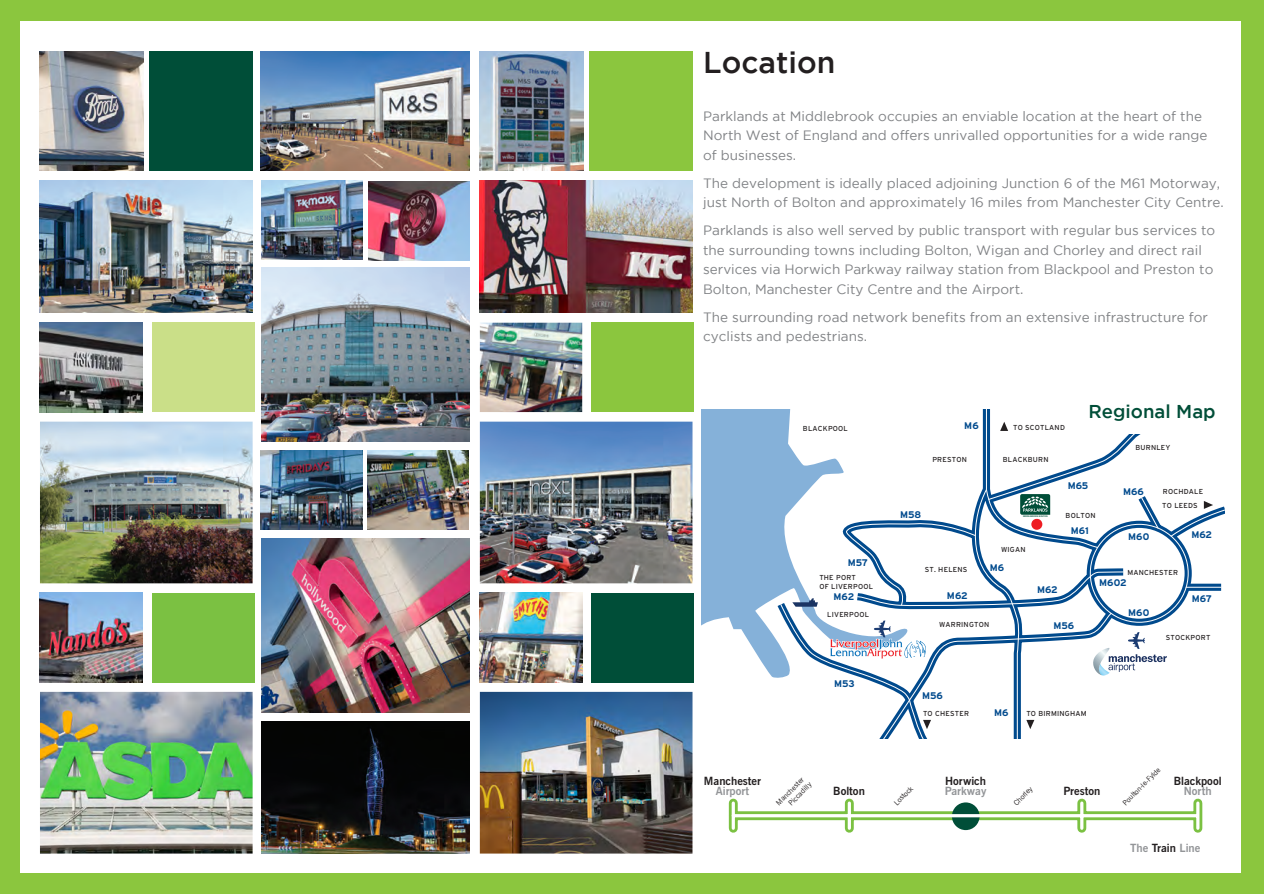
<style>
.page{position:relative;width:1264px;height:894px;background:#fff}
.page>*{position:absolute;margin:0;border:0;box-sizing:border-box;transform-origin:0 0}
.t1{font:500 30px "Gotham";color:#231f20}
.t2{font:500 18.6px "Gotham";color:#004e38}
.t3{font:13.5px/19.5px "Gotham";color:#808285}
.t4{font:700 11.25px/10.5px "News Gothic BT";color:#231f20;text-align:center}
.t5{font:700 11.25px "News Gothic BT";color:#939598}
.t6{font:700 9.6px "Interstate";color:#004a8d}
.t7{font:7.35px "News Gothic BT";color:#231f20}
.t8{font:7.2px/8.7px "Interstate";letter-spacing:.03em;color:#231f20}
.t9{font:700 2.25px "News Gothic BT";color:#004e38}
.s1{color:#939598}
.s2{color:#231f20}
</style>
<div class="page">
<div style="left:0;top:0;width:1264px;height:893px;background:#8bc63e"></div>
<div style="left:20px;top:22px;width:1221px;height:850px;background:#fff"></div>
<svg style="left:701px;top:409px;width:79px;height:268px;fill:#85b1d9"></svg>
<svg style="left:773px;top:416px;width:451px;height:322px"></svg>
<div style="left:845px;top:802px;width:8px;height:26px;background:#7bc142"></div>
<svg style="left:1077px;top:802px;width:9px;height:26px"></svg>
<svg style="left:1193px;top:802px;width:9px;height:26px"></svg>
<div style="left:729px;top:802px;width:8px;height:26px;background:#7bc142"></div>
<svg style="left:735px;top:811px;width:461px;height:8px;background:#8eca5e"></svg>
<div style="left:952px;top:802px;width:27px;height:27px;background:#004e38;border-radius:50%"></div>
<svg style="left:735px;top:813px;width:461px;height:4px"></svg>
<svg style="left:731px;top:802px;width:4px;height:26px"></svg>
<svg style="left:847px;top:802px;width:4px;height:26px"></svg>
<hr style="left:1080px;top:802px;width:3px;height:26px;background:#fff">
<hr style="left:1196px;top:802px;width:3px;height:26px;background:#fff">
<img style="left:40px;top:181px;width:213px;height:131px">
<img style="left:480px;top:181px;width:212px;height:131px">
<img style="left:261px;top:721px;width:208px;height:132px">
<img style="left:261px;top:51px;width:209px;height:119px">
<img style="left:261px;top:268px;width:208px;height:174px">
<img style="left:261px;top:538px;width:208px;height:174px">
<img style="left:40px;top:322px;width:102px;height:90px">
<img style="left:40px;top:592px;width:102px;height:90px">
<img style="left:480px;top:592px;width:102px;height:90px">
<div style="left:152px;top:322px;width:102px;height:90px;background:#cadf88"></div>
<div style="left:592px;top:322px;width:102px;height:90px;background:#8bc63e"></div>
<div style="left:152px;top:592px;width:102px;height:90px;background:#7bc142"></div>
<div style="left:592px;top:592px;width:102px;height:90px;background:#004e38"></div>
<img style="left:40px;top:51px;width:104px;height:119px">
<div style="left:149px;top:51px;width:104px;height:119px;background:#004e38"></div>
<div style="left:589px;top:51px;width:104px;height:119px;background:#8bc63e"></div>
<img style="left:480px;top:51px;width:103px;height:119px">
<img style="left:260px;top:450px;width:102px;height:79px">
<img style="left:367px;top:450px;width:102px;height:79px">
<img style="left:261px;top:181px;width:101px;height:78px">
<img style="left:368px;top:181px;width:101px;height:79px">
<img style="left:40px;top:691px;width:213px;height:162px">
<img style="left:480px;top:691px;width:212px;height:162px">
<img style="left:40px;top:421px;width:213px;height:162px">
<img style="left:480px;top:421px;width:212px;height:162px">
<img style="left:480px;top:322px;width:102px;height:90px">
<p class="t1" style="left:703px;top:46px;width:134px">Location</p>
<p class="t3" style="left:703px;top:106px;width:506px">Parklands at Middlebrook occupies an enviable location at the heart of the<br>North West of England and offers unrivalled opportunities for a wide range of businesses.</p>
<p class="t3" style="left:703px;top:173px;width:522px">The development is ideally placed adjoining Junction 6 of the M61 Motorway, just North of Bolton and approximately 16 miles from Manchester City Centre.</p>
<p class="t3" style="left:703px;top:221px;width:513px">Parklands is also well served by public transport with regular bus services to the surrounding towns including Bolton, Wigan and Chorley and direct rail services via Horwich Parkway railway station from Blackpool and Preston to Bolton, Manchester City Centre and the Airport.</p>
<p class="t3" style="left:703px;top:307px;width:506px">The surrounding road network benefits from an extensive infrastructure for cyclists and pedestrians.</p>
<p class="t8" style="left:803px;top:424px;width:46px">BLACKPOOL</p>
<p class="t6" style="left:964px;top:420px;width:16px">M6</p>
<p class="t8" style="left:932px;top:455px;width:36px">PRESTON</p>
<p class="t6" style="left:900px;top:509px;width:23px">M58</p>
<p class="t8" style="left:1013px;top:423px;width:53px">TO SCOTLAND</p>
<p class="t2" style="left:1088px;top:401px;width:129px">Regional Map</p>
<p class="t8" style="left:1003px;top:455px;width:47px">BLACKBURN</p>
<p class="t9" style="left:1023px;top:515px;width:26px">MIDDLEBROOK BOLTON</p>
<p class="t8" style="left:1001px;top:545px;width:26px">WIGAN</p>
<p class="t6" style="left:1067px;top:480px;width:22px">M65</p>
<p class="t8" style="left:1065px;top:511px;width:32px">BOLTON</p>
<p class="t6" style="left:1070px;top:525px;width:19px">M61</p>
<p class="t8" style="left:1135px;top:442px;width:37px">BURNLEY</p>
<p class="t8" style="left:1162px;top:487px;width:42px">ROCHDALE</p>
<p class="t6" style="left:1123px;top:486px;width:22px">M66</p>
<p class="t6" style="left:1128px;top:531px;width:23px">M60</p>
<p class="t8" style="left:1162px;top:501px;width:37px">TO LEEDS</p>
<p class="t6" style="left:1191px;top:528px;width:22px">M62</p>
<p class="t6" style="left:847px;top:557px;width:22px">M57</p>
<p class="t8" style="left:819px;top:572px;width:55px">THE PORT<br>OF LIVERPOOL</p>
<p class="t8" style="left:924px;top:564px;width:44px">ST. HELENS</p>
<p class="t6" style="left:833px;top:591px;width:22px">M62</p>
<p class="t6" style="left:947px;top:589px;width:22px">M62</p>
<p class="t8" style="left:827px;top:610px;width:43px">LIVERPOOL</p>
<p class="t6" style="left:989px;top:561px;width:16px">M6</p>
<p class="t6" style="left:834px;top:677px;width:22px">M53</p>
<p class="t8" style="left:939px;top:619px;width:52px">WARRINGTON</p>
<p class="t6" style="left:922px;top:690px;width:22px">M56</p>
<p class="t8" style="left:923px;top:708px;width:48px">TO CHESTER</p>
<p class="t6" style="left:994px;top:707px;width:16px">M6</p>
<p class="t6" style="left:1037px;top:584px;width:22px">M62</p>
<p class="t6" style="left:1053px;top:620px;width:22px">M56</p>
<p class="t8" style="left:1127px;top:567px;width:52px">MANCHESTER</p>
<p class="t6" style="left:1099px;top:576px;width:29px">M602</p>
<p class="t6" style="left:1128px;top:606px;width:23px">M60</p>
<p class="t6" style="left:1191px;top:592px;width:22px">M67</p>
<p class="t8" style="left:1165px;top:632px;width:46px">STOCKPORT</p>
<p class="t8" style="left:1026px;top:708px;width:62px">TO BIRMINGHAM</p>
<p class="t7" style="left:1120px;top:800px;width:51px;rotate:-45deg">Poulton-le-Fylde</p>
<p class="t4" style="left:704px;top:775px;width:59px">Manchester<br><span class="s1">Airport</span></p>
<p class="t4" style="left:1063px;top:785px;width:39px">Preston</p>
<p class="t7" style="left:786px;top:800px;width:31px;rotate:-45deg">Piccadilly</p>
<p class="t4" style="left:944px;top:775px;width:43px;text-align:left">Horwich<br><span class="s1">Parkway</span></p>
<p class="t4" style="left:1173px;top:775px;width:49px">Blackpool<br><span class="s1">North</span></p>
<p class="t7" style="left:774px;top:800px;width:37px;rotate:-45deg">Manchester</p>
<p class="t7" style="left:892px;top:800px;width:25px;rotate:-45deg">Lostock</p>
<p class="t7" style="left:1011px;top:800px;width:25px;rotate:-45deg">Chorley</p>
<p class="t4" style="left:833px;top:785px;width:33px">Bolton</p>
<p class="t5" style="left:1130px;top:841px;width:72px">The <span class="s2">Train</span> Line</p>
</div>
